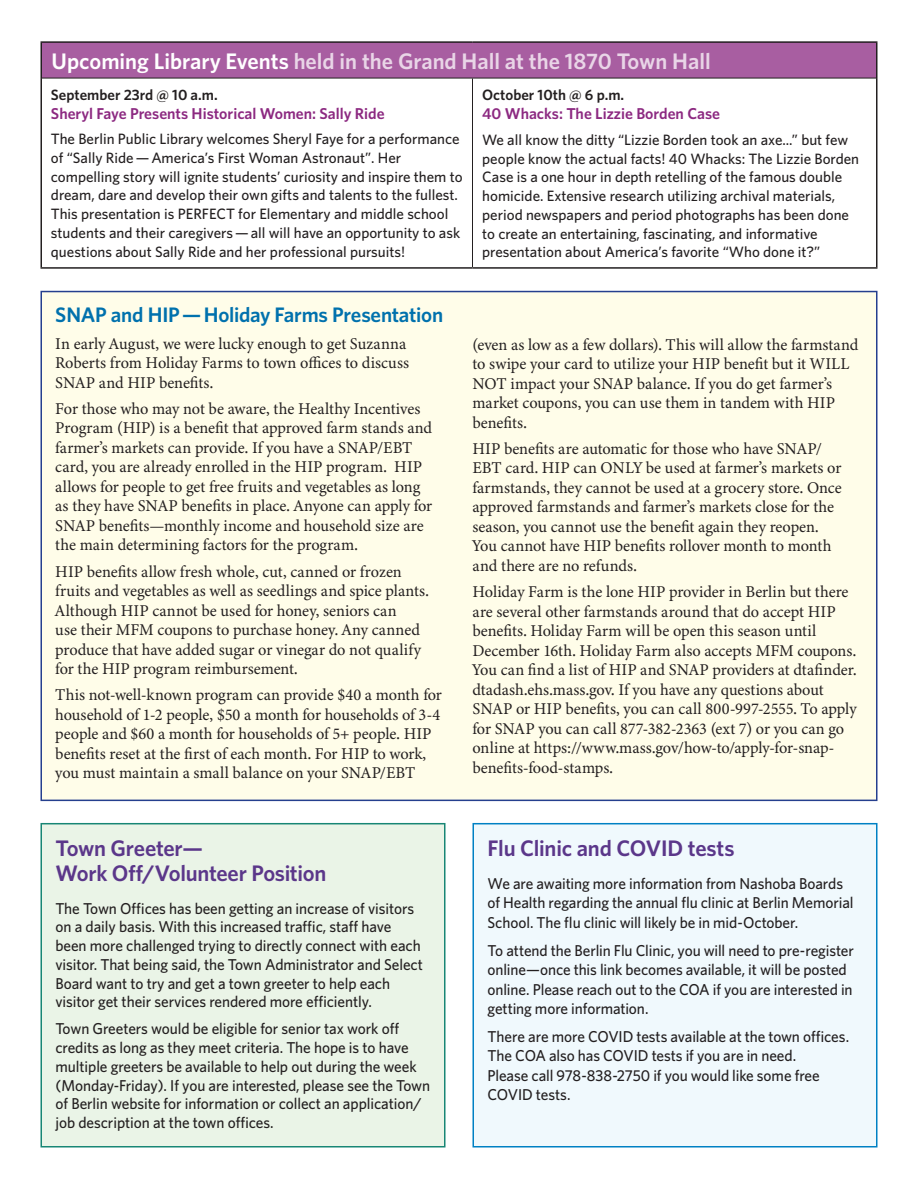
<style>
.page{position:relative;width:918px;height:1188px;background:#fff}
.page>*{position:absolute;margin:0;border:0;box-sizing:border-box;transform-origin:0 0}
.t1{font:600 22.5px/25.5px "Whitney";letter-spacing:-.015em;color:#5b378a}
.t2{font:600 22.5px "Whitney";color:#e9d5e7}
.t3{font:600 21px "Whitney";letter-spacing:-.01em;color:#0071ad}
.t4{font:16.5px/19.5px "Minion Variable Concept";letter-spacing:-.005em;color:#231f20}
.t5{font:500 15.75px/18.8px "Whitney";letter-spacing:-.005em;color:#231f20}
.t6{font:600 15.75px "Whitney";color:#8c2981}
.t7{font:500 15px/18.9px "Whitney";color:#231f20}
.t8{font:600 15px "Whitney";color:#231f20}
.s1{color:#fff}
</style>
<div class="page">
<div style="left:41px;top:292px;width:836px;height:508px;background:#fffde9"></div>
<div style="left:41px;top:42px;width:836px;height:36px;background:#a85ea1"></div>
<hr style="left:42px;top:78px;width:430px;height:1px;background:#231f20">
<hr style="left:472px;top:78px;width:404px;height:1px;background:#231f20">
<hr style="left:472px;top:78px;width:1px;height:189px;background:#231f20">
<hr style="left:40px;top:41px;width:432px;height:2px;background:#231f20">
<hr style="left:40px;top:43px;width:2px;height:35px;background:#231f20">
<hr style="left:472px;top:41px;width:406px;height:2px;background:#231f20">
<hr style="left:876px;top:43px;width:2px;height:35px;background:#231f20">
<hr style="left:40px;top:78px;width:2px;height:189px;background:#231f20">
<hr style="left:876px;top:78px;width:2px;height:189px;background:#231f20">
<hr style="left:40px;top:267px;width:432px;height:2px;background:#231f20">
<hr style="left:472px;top:267px;width:406px;height:2px;background:#231f20">
<div style="left:473px;top:824px;width:404px;height:323px;background:#f0f9fd"></div>
<div style="left:472px;top:823px;width:406px;height:325px;border:2px solid #0081c4"></div>
<div style="left:41px;top:824px;width:404px;height:323px;background:#eaf4e7"></div>
<div style="left:40px;top:823px;width:406px;height:325px;border:2px solid #188675"></div>
<h1 class="t2" style="left:52px;top:46px;width:661px"><span class="s1">Upcoming Library Events</span> held in the Grand Hall at the 1870 Town Hall</h1>
<p class="t8" style="left:51px;top:85px;width:168px">September 23rd @ 10 a.m.</p>
<p class="t6" style="left:51px;top:103px;width:335px">Sheryl Faye Presents Historical Women: Sally Ride</p>
<p class="t7" style="left:51px;top:129px;width:413px">The Berlin Public Library welcomes Sheryl Faye for a performance of “Sally Ride — America’s First Woman Astronaut”. Her compelling story will ignite students’ curiosity and inspire them to dream, dare and develop their own gifts and talents to the fullest.<br>This presentation is PERFECT for Elementary and middle school students and their caregivers — all will have an opportunity to ask questions about Sally Ride and her professional pursuits!</p>
<p class="t8" style="left:482px;top:85px;width:143px">October 10th @ 6 p.m.</p>
<p class="t6" style="left:482px;top:103px;width:239px">40 Whacks: The Lizzie Borden Case</p>
<p class="t7" style="left:482px;top:130px;width:378px">We all know the ditty “Lizzie Borden took an axe...” but few people know the actual facts! 40 Whacks: The Lizzie Borden Case is a one hour in depth retelling of the famous double homicide. Extensive research utilizing archival materials, period newspapers and period photographs has been done to create an entertaining, fascinating, and informative presentation about America’s favorite “Who done it?”</p>
<p class="t3" style="left:55px;top:301px;width:389px">SNAP and HIP — Holiday Farms Presentation</p>
<p class="t4" style="left:55px;top:333px;width:355px">In early August, we were lucky enough to get Suzanna<br>Roberts from Holiday Farms to town offices to discuss<br>SNAP and HIP benefits.</p>
<p class="t4" style="left:55px;top:399px;width:379px">For those who may not be aware, the Healthy Incentives Program (HIP) is a benefit that approved farm stands and farmer’s markets can provide. If you have a SNAP/EBT card, you are already enrolled in the HIP program. HIP allows for people to get free fruits and vegetables as long as they have SNAP benefits in place. Anyone can apply for SNAP benefits—monthly income and household size are the main determining factors for the program.</p>
<p class="t4" style="left:55px;top:561px;width:375px">HIP benefits allow fresh whole, cut, canned or frozen fruits and vegetables as well as seedlings and spice plants.<br>Although HIP cannot be used for honey, seniors can<br>use their MFM coupons to purchase honey. Any canned produce that have added sugar or vinegar do not qualify for the HIP program reimbursement.</p>
<p class="t4" style="left:55px;top:685px;width:388px">This not-well-known program can provide $40 a month for household of 1-2 people, $50 a month for households of 3-4 people and $60 a month for households of 5+ people. HIP benefits reset at the first of each month. For HIP to work, you must maintain a small balance on your SNAP/EBT</p>
<h1 class="t1" style="left:56px;top:835px;width:272px">Town Greeter—<br>Work Off/Volunteer Position</h1>
<p class="t5" style="left:56px;top:899px;width:369px">The Town Offices has been getting an increase of visitors on a daily basis. With this increased traffic, staff have been more challenged trying to directly connect with each visitor. That being said, the Town Administrator and Select Board want to try and get a town greeter to help each visitor get their services rendered more efficiently.</p>
<p class="t5" style="left:56px;top:1019px;width:376px">Town Greeters would be eligible for senior tax work off credits as long as they meet criteria. The hope is to have multiple greeters be available to help out during the week (Monday-Friday). If you are interested, please see the Town of Berlin website for information or collect an application/ job description at the town offices.</p>
<p class="t4" style="left:473px;top:334px;width:388px">(even as low as a few dollars). This will allow the farmstand to swipe your card to utilize your HIP benefit but it WILL NOT impact your SNAP balance. If you do get farmer’s market coupons, you can use them in tandem with HIP benefits.</p>
<p class="t4" style="left:472px;top:439px;width:371px">HIP benefits are automatic for those who have SNAP/ EBT card. HIP can ONLY be used at farmer’s markets or farmstands, they cannot be used at a grocery store. Once approved farmstands and farmer’s markets close for the season, you cannot use the benefit again they reopen.<br>You cannot have HIP benefits rollover month to month and there are no refunds.</p>
<p class="t4" style="left:472px;top:582px;width:386px">Holiday Farm is the lone HIP provider in Berlin but there are several other farmstands around that do accept HIP benefits. Holiday Farm will be open this season until December 16th. Holiday Farm also accepts MFM coupons.<br>You can find a list of HIP and SNAP providers at dtafinder. dtadash.ehs.mass.gov. If you have any questions about SNAP or HIP benefits, you can call 800-997-2555. To apply for SNAP you can call 877-382-2363 (ext 7) or you can go online at https://www.mass.gov/how-to/apply-for-snap&shy;benefits-food-stamps.</p>
<h1 class="t1" style="left:488px;top:835px;width:249px">Flu Clinic and COVID tests</h1>
<p class="t5" style="left:488px;top:873px;width:368px;line-height:19.5px">We are awaiting more information from Nashoba Boards of Health regarding the annual flu clinic at Berlin Memorial<br>School. The flu clinic will likely be in mid-October.</p>
<p class="t5" style="left:488px;top:940px;width:368px;line-height:19.5px">To attend the Berlin Flu Clinic, you will need to pre-register online—once this link becomes available, it will be posted online. Please reach out to the COA if you are interested in getting more information.</p>
<p class="t5" style="left:488px;top:1026px;width:363px;line-height:19.5px">There are more COVID tests available at the town offices.<br>The COA also has COVID tests if you are in need.<br>Please call 978-838-2750 if you would like some free COVID tests.</p>
</div>
